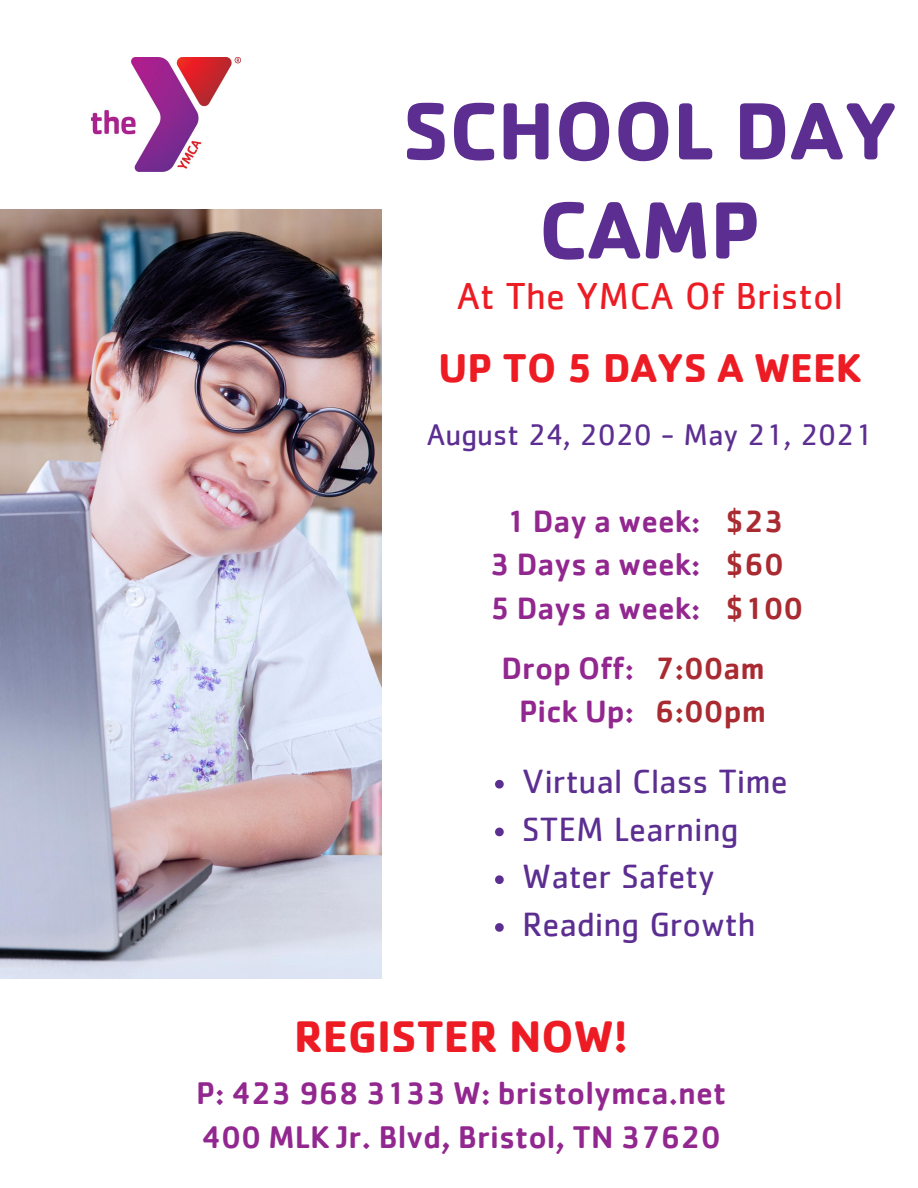
<style>
.page{position:relative;width:918px;height:1188px;background:#fff}
.page>*{position:absolute;margin:0;border:0;box-sizing:border-box;transform-origin:0 0}
.t1{font:700 84px/99.1px "Cachet";color:#5c2e91;text-align:center}
.t2{font:700 45.75px "Cachet";color:#ed1c24}
.t3{font:700 41.55px "Cachet";color:#ed1c24}
.t4{font:38.7px "Cachet";color:#ed1c24}
.t5{font:34.65px/47.7px "Cachet";color:#5c2e91}
.t6{font:500 32.4px/44px "Cachet";color:#92278f}
.t7{font:500 31.8px/43.8px "Cachet";color:#92278f;text-align:center}
.t8{font:500 31.8px/43.8px "Cachet";color:#a92b31}
.t9{font:30.9px "Cachet";color:#5c2e91}
</style>
<div class="page">
<img style="left:0;top:209px;width:381px;height:770px">
<img style="left:92px;top:58px;width:148px;height:114px">
<svg style="left:495px;top:780px;width:9px;height:9px"></svg>
<svg style="left:495px;top:828px;width:9px;height:8px"></svg>
<svg style="left:495px;top:875px;width:9px;height:9px"></svg>
<svg style="left:495px;top:923px;width:9px;height:9px"></svg>
<h1 class="t1" style="left:402px;top:78px;width:497px">SCHOOL DAY<br>CAMP</h1>
<p class="t4" style="left:457px;top:279px;width:388px">At The YMCA Of Bristol</p>
<p class="t3" style="left:438px;top:341px;width:424px">UP TO 5 DAYS A WEEK</p>
<p class="t9" style="left:427px;top:421px;width:447px">August 24, 2020 - May 21, 2021</p>
<p class="t7" style="left:490px;top:498px;width:212px">1 Day a week:<br>3 Days a week:<br>5 Days a week:</p>
<p class="t8" style="left:726px;top:498px;width:79px">$23 $60 $100</p>
<p class="t7" style="left:502px;top:645px;width:134px">Drop Off:<br>Pick Up:</p>
<p class="t8" style="left:655px;top:645px;width:112px">7:00am<br>6:00pm</p>
<p class="t5" style="left:522px;top:759px;width:267px">Virtual Class Time<br>STEM Learning<br>Water Safety<br>Reading Growth</p>
<h2 class="t2" style="left:294px;top:1007px;width:335px">REGISTER NOW!</h2>
<p class="t6" style="left:196px;top:1070px;width:532px">P: 423 968 3133 W: bristolymca.net<br>400 MLK Jr. Blvd, Bristol, TN 37620</p>
</div>
